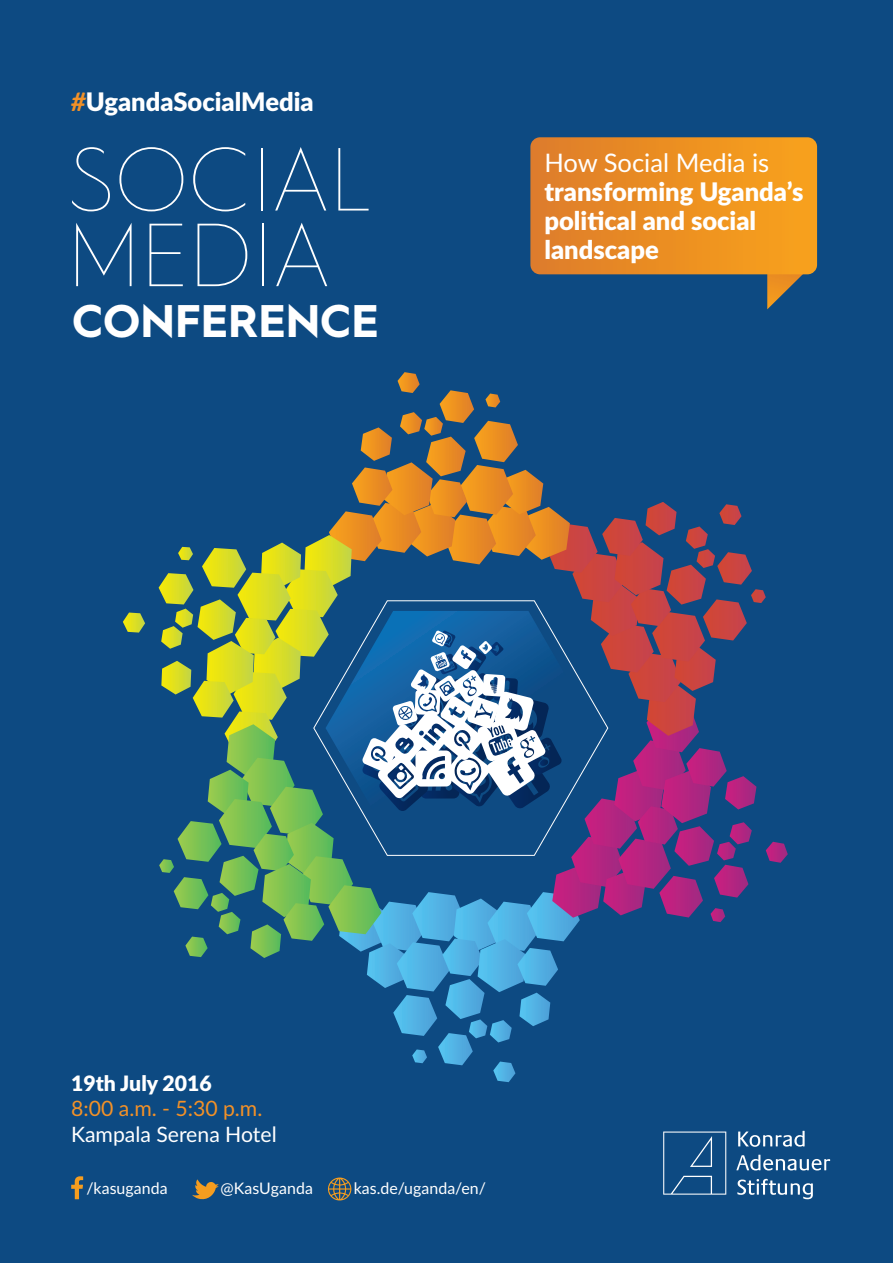
<style>
.page{position:relative;width:893px;height:1263px;background:#0d4a82}
.page>*{position:absolute;margin:0;border:0;box-sizing:border-box;transform-origin:0 0}
.t1{font:100 89.55px/75.6px "Hurme Geometric Sans 1";color:#fff}
.t2{font:700 45.75px "Hurme Geometric Sans 1";color:#fff}
.t3{font:900 25.5px/29.1px "Lato";color:#fff}
.t4{font:25.5px "Lato";color:#fff}
.t5{font:21.15px "Lato";color:#fff}
.t6{font:21.15px "Lato";color:#f39127}
.t7{font:900 21.15px "Lato";color:#fff}
.t8{font:15.9px "Lato";letter-spacing:.005em;color:#fff}
.s1{font-weight:800;font-style:italic;color:#f39127}
</style>
<div class="page">
<svg style="left:123px;top:612px;width:22px;height:21px"></svg>
<svg style="left:159px;top:372px;width:629px;height:710px"></svg>
<svg style="left:530px;top:137px;width:287px;height:172px"></svg>
<svg style="left:663px;top:1131px;width:63px;height:63px"></svg>
<svg style="left:738px;top:1131px;width:67px;height:16px"></svg>
<svg style="left:736px;top:1155px;width:94px;height:15px"></svg>
<svg style="left:737px;top:1179px;width:76px;height:20px"></svg>
<svg style="left:71px;top:1176px;width:12px;height:23px"></svg>
<svg style="left:192px;top:1179px;width:27px;height:21px"></svg>
<svg style="left:328px;top:1177px;width:23px;height:23px"></svg>
<p class="t3" style="left:71px;top:86px;width:244px"><span class="s1">#</span>UgandaSocialMedia</p>
<h1 class="t1" style="left:67px;top:137px;width:307px">SOCIAL<br>MEDIA</h1>
<h2 class="t2" style="left:72px;top:289px;width:308px">CONFERENCE</h2>
<p class="t4" style="left:544px;top:144px;width:226px">How Social Media is</p>
<p class="t3" style="left:544px;top:176px;width:260px">transforming Uganda’s political and social landscape</p>
<p class="t7" style="left:71px;top:1067px;width:142px">19th July 2016</p>
<p class="t6" style="left:71px;top:1093px;width:193px">8:00 a.m. - 5:30 p.m.</p>
<p class="t5" style="left:71px;top:1119px;width:207px">Kampala Serena Hotel</p>
<p class="t8" style="left:86px;top:1177px;width:83px">/kasuganda</p>
<p class="t8" style="left:221px;top:1177px;width:94px">@KasUganda</p>
<p class="t8" style="left:354px;top:1177px;width:134px">kas.de/uganda/en/</p>
</div>
